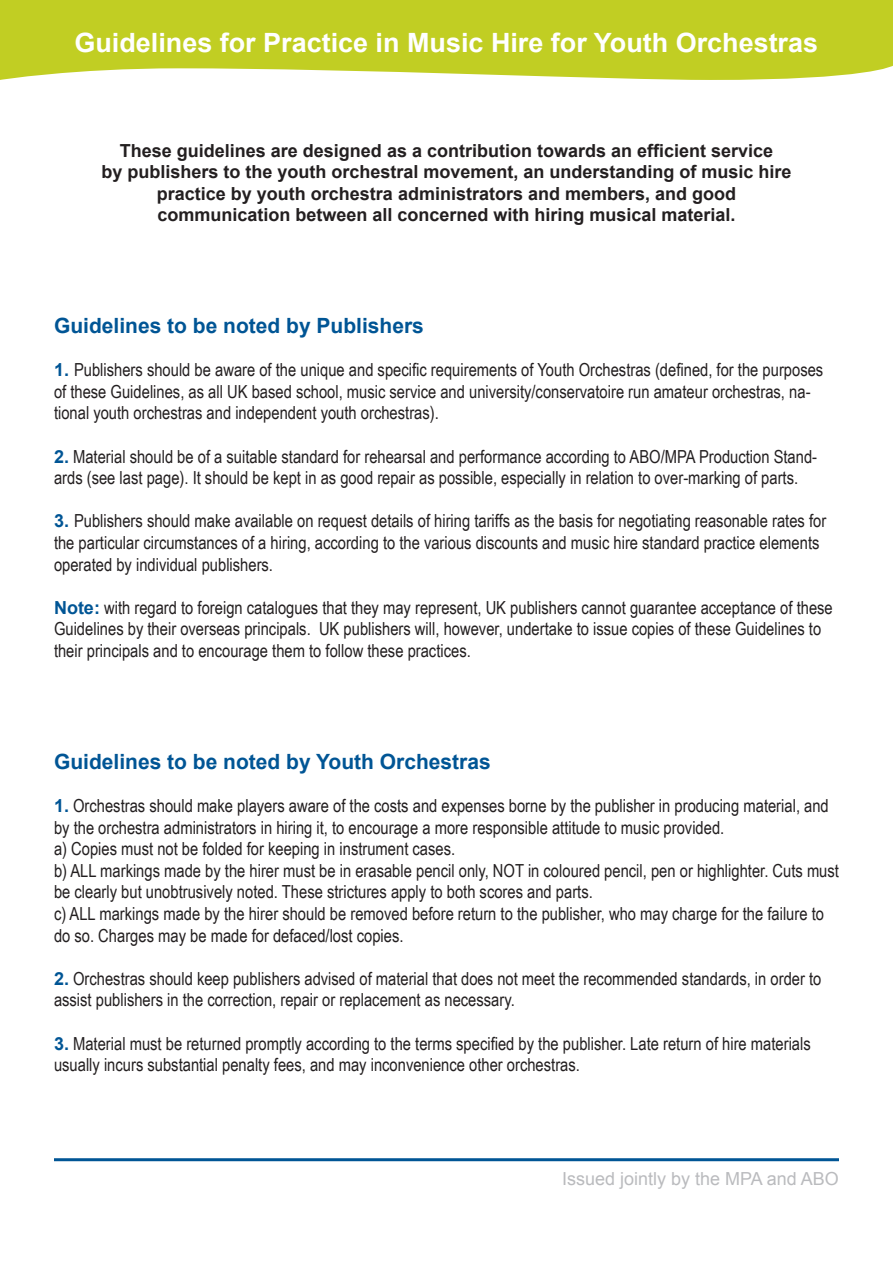
<style>
.page{position:relative;width:893px;height:1263px;background:#fff}
.page>*{position:absolute;margin:0;border:0;box-sizing:border-box;transform-origin:0 0}
.t1{font:700 26.55px "Arial";color:#fff}
.t2{font:700 21px "Arial";color:#005595}
.t3{font:18px/21.6px "Arial Narrow";color:#231f20}
.t4{font:700 18px "Arial";color:#231f20}
.t5{font:18px "Arial";color:#babbbe}
.s1{font-family:"Arial";font-weight:700;color:#005595}
</style>
<div class="page">
<svg style="left:0;top:0;width:893px;height:80px;background:#c5d133"></svg>
<hr style="left:54px;top:1158px;width:785px;height:3px;background:#005595">
<p class="t1" style="left:74px;top:25px;width:745px">Guidelines for Practice in Music Hire for Youth Orchestras</p>
<p class="t4" style="left:120px;top:138px;width:655px">These guidelines are designed as a contribution towards an efficient service</p>
<p class="t4" style="left:101px;top:160px;width:692px">by publishers to the youth orchestral movement, an understanding of music hire</p>
<p class="t4" style="left:157px;top:181px;width:581px">practice by youth orchestra administrators and members, and good</p>
<p class="t4" style="left:157px;top:203px;width:580px">communication between all concerned with hiring musical material.</p>
<p class="t2" style="left:54px;top:312px;width:371px">Guidelines to be noted by Publishers</p>
<p class="t3" style="left:54px;top:358px;width:771px"><span class="s1">1.</span> Publishers should be aware of the unique and specific requirements of Youth Orchestras (defined, for the purposes of these Guidelines, as all UK based school, music service and university/conservatoire run amateur orchestras, na&shy;tional youth orchestras and independent youth orchestras).</p>
<p class="t3" style="left:54px;top:445px;width:765px"><span class="s1">2.</span> Material should be of a suitable standard for rehearsal and performance according to ABO/MPA Production Stand&shy;ards (see last page). It should be kept in as good repair as possible, especially in relation to over-marking of parts.</p>
<p class="t3" style="left:54px;top:510px;width:774px"><span class="s1">3.</span> Publishers should make available on request details of hiring tariffs as the basis for negotiating reasonable rates for the particular circumstances of a hiring, according to the various discounts and music hire standard practice elements operated by individual publishers.</p>
<p class="t3" style="left:54px;top:596px;width:780px"><span class="s1">Note:</span> with regard to foreign catalogues that they may represent, UK publishers cannot guarantee acceptance of these<br>Guidelines by their overseas principals. UK publishers will, however, undertake to issue copies of these Guidelines to their principals and to encourage them to follow these practices.</p>
<p class="t2" style="left:54px;top:747px;width:438px">Guidelines to be noted by Youth Orchestras</p>
<p class="t3" style="left:54px;top:794px;width:776px"><span class="s1">1.</span> Orchestras should make players aware of the costs and expenses borne by the publisher in producing material, and by the orchestra administrators in hiring it, to encourage a more responsible attitude to music provided.</p>
<p class="t3" style="left:54px;top:837px;width:403px">a) Copies must not be folded for keeping in instrument cases.</p>
<p class="t3" style="left:54px;top:859px;width:786px">b) ALL markings made by the hirer must be in erasable pencil only, NOT in coloured pencil, pen or highlighter. Cuts must be clearly but unobtrusively noted. These strictures apply to both scores and parts.</p>
<p class="t3" style="left:54px;top:902px;width:771px">c) ALL markings made by the hirer should be removed before return to the publisher, who may charge for the failure to do so. Charges may be made for defaced/lost copies.</p>
<p class="t3" style="left:54px;top:967px;width:769px"><span class="s1">2.</span> Orchestras should keep publishers advised of material that does not meet the recommended standards, in order to assist publishers in the correction, repair or replacement as necessary.</p>
<p class="t3" style="left:54px;top:1032px;width:758px"><span class="s1">3.</span> Material must be returned promptly according to the terms specified by the publisher. Late return of hire materials usually incurs substantial penalty fees, and may inconvenience other orchestras.</p>
<p class="t5" style="left:562px;top:1167px;width:278px">Issued jointly by the MPA and ABO</p>
</div>
